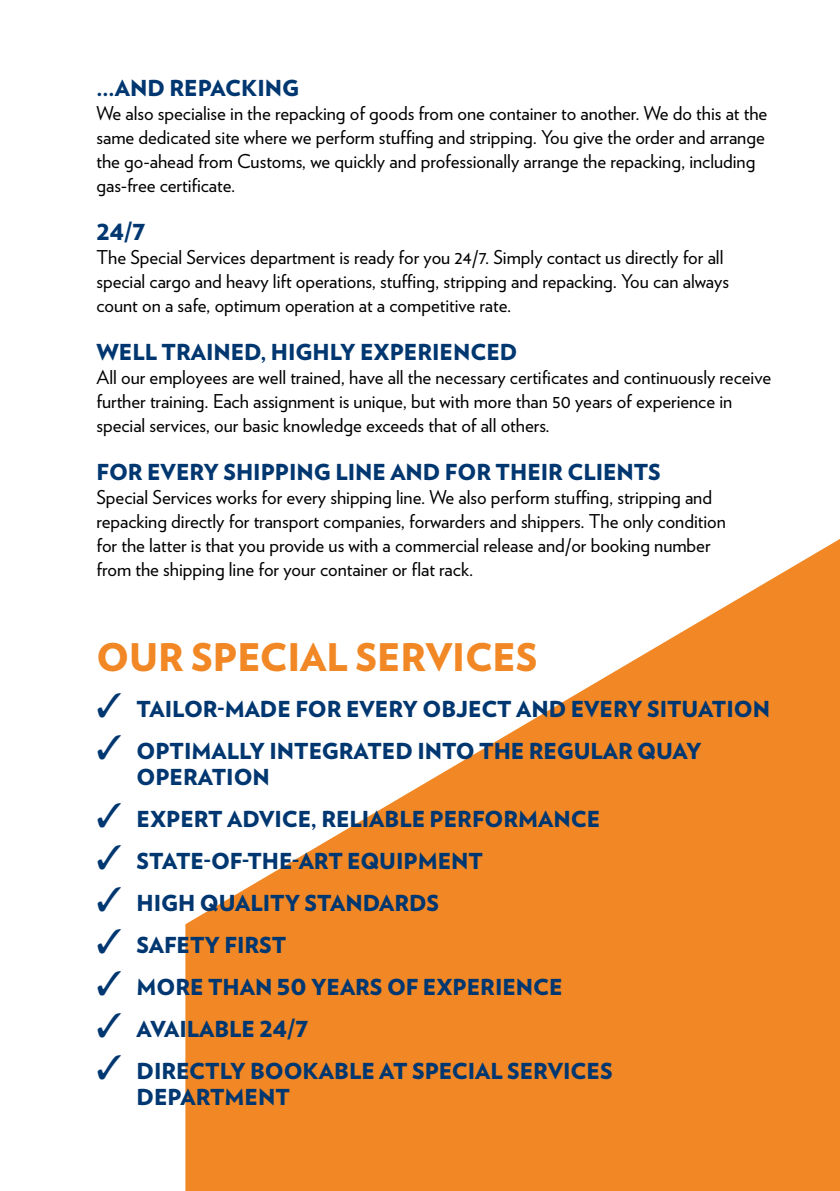
<style>
.page{position:relative;width:840px;height:1191px;background:#fff}
.page>*{position:absolute;margin:0;border:0;box-sizing:border-box;transform-origin:0 0}
.t1{font:900 38px "Verlag";color:#f18825}
.t2{font:900 22px/26px "Verlag";color:#003770}
.t3{font:19px/24px "Verlag";color:#000}
</style>
<div class="page">
<svg style="left:185px;top:539px;width:654px;height:652px;fill:#f18825"></svg>
<p class="t2" style="left:96px;top:74px;width:204px">...AND REPACKING</p>
<p class="t3" style="left:96px;top:100px;width:672px">We also specialise in the repacking of goods from one container to another. We do this at the same dedicated site where we perform stuffing and stripping. You give the order and arrange the go-ahead from Customs, we quickly and professionally arrange the repacking, including gas-free certificate.</p>
<p class="t2" style="left:96px;top:218px;width:50px">24/7</p>
<p class="t3" style="left:96px;top:244px;width:633px">The Special Services department is ready for you 24/7. Simply contact us directly for all special cargo and heavy lift operations, stuffing, stripping and repacking. You can always count on a safe, optimum operation at a competitive rate.</p>
<p class="t2" style="left:96px;top:338px;width:422px">WELL TRAINED, HIGHLY EXPERIENCED</p>
<p class="t3" style="left:96px;top:364px;width:676px">All our employees are well trained, have all the necessary certificates and continuously receive further training. Each assignment is unique, but with more than 50 years of experience in special services, our basic knowledge exceeds that of all others.</p>
<p class="t2" style="left:96px;top:458px;width:565px">FOR EVERY SHIPPING LINE AND FOR THEIR CLIENTS</p>
<p class="t3" style="left:96px;top:484px;width:630px">Special Services works for every shipping line. We also perform stuffing, stripping and repacking directly for transport companies, forwarders and shippers. The only condition for the latter is that you provide us with a commercial release and/or booking number from the shipping line for your container or flat rack.</p>
<h1 class="t1" style="left:96px;top:626px;width:442px">OUR SPECIAL SERVICES</h1>
<p class="t2" style="left:96px;top:695px;width:674px">✓ TAILOR-MADE FOR EVERY OBJECT AND EVERY SITUATION</p>
<p class="t2" style="left:136px;top:737px;width:566px;text-indent:-40px">✓ OPTIMALLY INTEGRATED INTO THE REGULAR QUAY<br>OPERATION</p>
<p class="t2" style="left:96px;top:805px;width:505px">✓ EXPERT ADVICE, RELIABLE PERFORMANCE</p>
<p class="t2" style="left:96px;top:847px;width:388px">✓ STATE-OF-THE-ART EQUIPMENT</p>
<p class="t2" style="left:96px;top:889px;width:344px">✓ HIGH QUALITY STANDARDS</p>
<p class="t2" style="left:96px;top:931px;width:191px">✓ SAFETY FIRST</p>
<p class="t2" style="left:96px;top:973px;width:467px">✓ MORE THAN 50 YEARS OF EXPERIENCE</p>
<p class="t2" style="left:96px;top:1015px;width:213px">✓ AVAILABLE 24/7</p>
<p class="t2" style="left:136px;top:1057px;width:477px;text-indent:-40px">✓ DIRECTLY BOOKABLE AT SPECIAL SERVICES<br>DEPARTMENT</p>
</div>
